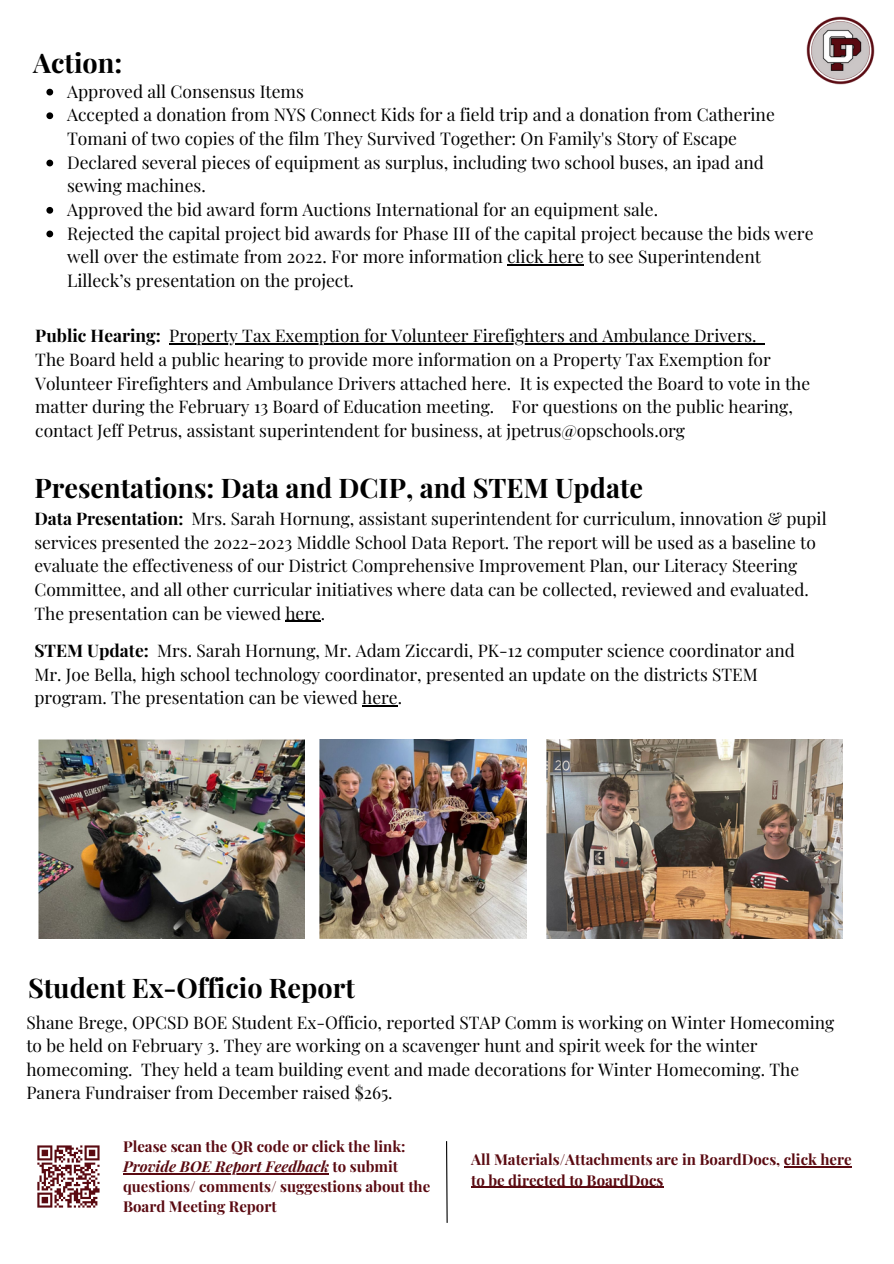
<style>
.page{position:relative;width:894px;height:1264px;background:#fff}
.page>*{position:absolute;margin:0;border:0;box-sizing:border-box;transform-origin:0 0}
.t1{font:700 27px "Playfair Display";color:#000}
.t2{font:17.4px/23.7px "Playfair Display";color:#000}
.t3{font:17.25px/23.7px "Playfair Display";color:#000}
.t4{font:700 15px/20.2px "Playfair Display";color:#5a0a11}
.s1{font-weight:700}
.s2{font-style:italic}
</style>
<div class="page">
<img style="left:806px;top:16px;width:69px;height:69px">
<svg style="left:446px;top:1141px;width:2px;height:82px"></svg>
<svg style="left:37px;top:1145px;width:63px;height:63px"></svg>
<img style="left:39px;top:739px;width:265px;height:199px">
<img style="left:546px;top:739px;width:296px;height:199px">
<img style="left:319px;top:739px;width:207px;height:200px">
<hr style="left:783px;top:1166px;width:68px;height:1px;background:#5a0a11">
<hr style="left:471px;top:1186px;width:192px;height:1px;background:#5a0a11">
<hr style="left:123px;top:1173px;width:206px;height:1px;background:#5a0a11">
<hr style="left:285px;top:620px;width:36px;height:2px;background:#000">
<hr style="left:362px;top:705px;width:35px;height:1px;background:#000">
<svg style="left:46px;top:89px;width:7px;height:6px"></svg>
<svg style="left:46px;top:112px;width:7px;height:7px"></svg>
<svg style="left:46px;top:160px;width:7px;height:6px"></svg>
<svg style="left:46px;top:207px;width:7px;height:7px"></svg>
<svg style="left:46px;top:230px;width:7px;height:7px"></svg>
<hr style="left:507px;top:264px;width:76px;height:1px;background:#000">
<hr style="left:169px;top:343px;width:587px;height:2px;background:#000">
<svg style="left:756px;top:343px;width:8px;height:2px"></svg>
<p class="t1" style="left:33px;top:44px;width:91px">Action:</p>
<p class="t2" style="left:67px;top:79px;width:238px">Approved all Consensus Items</p>
<h1 class="t2" style="left:67px;top:102px;width:709px">Accepted a donation from NYS Connect Kids for a field trip and a donation from Catherine<br>Tomani of two copies of the film They Survived Together: On Family's Story of Escape</h1>
<h2 class="t2" style="left:67px;top:149px;width:698px">Declared several pieces of equipment as surplus, including two school buses, an ipad and sewing machines.</h2>
<p class="t2" style="left:67px;top:197px;width:592px">Approved the bid award form Auctions International for an equipment sale.</p>
<p class="t2" style="left:67px;top:220px;width:747px">Rejected the capital project bid awards for Phase III of the capital project because the bids were well over the estimate from 2022. For more information click here to see Superintendent<br>Lilleck’s presentation on the project.</p>
<p class="t3" style="left:35px;top:323px;width:776px"><span class="s1">Public Hearing:</span> Property Tax Exemption for Volunteer Firefighters and Ambulance Drivers.<br>The Board held a public hearing to provide more information on a Property Tax Exemption for Volunteer Firefighters and Ambulance Drivers attached here. It is expected the Board to vote in the matter during the February 13 Board of Education meeting. For questions on the public hearing, contact Jeff Petrus, assistant superintendent for business, at jpetrus@opschools.org</p>
<h2 class="t1" style="left:34px;top:469px;width:610px">Presentations: Data and DCIP, and STEM Update</h2>
<h2 class="t3" style="left:34px;top:506px;width:793px"><span class="s1">Data Presentation:</span> Mrs. Sarah Hornung, assistant superintendent for curriculum, innovation &amp; pupil services presented the 2022-2023 Middle School Data Report. The report will be used as a baseline to evaluate the effectiveness of our District Comprehensive Improvement Plan, our Literacy Steering Committee, and all other curricular initiatives where data can be collected, reviewed and evaluated.<br>The presentation can be viewed here.</h2>
<p class="t3" style="left:34px;top:638px;width:761px"><span class="s1">STEM Update:</span> Mrs. Sarah Hornung, Mr. Adam Ziccardi, PK-12 computer science coordinator and<br>Mr. Joe Bella, high school technology coordinator, presented an update on the districts STEM program. The presentation can be viewed here.</p>
<h2 class="t1" style="left:28px;top:968px;width:328px">Student Ex-Officio Report</h2>
<h2 class="t3" style="left:26px;top:1009px;width:809px">Shane Brege, OPCSD BOE Student Ex-Officio, reported STAP Comm is working on Winter Homecoming to be held on February 3. They are working on a scavenger hunt and spirit week for the winter homecoming. They held a team building event and made decorations for Winter Homecoming. The Panera Fundraiser from December raised $265.</h2>
<h2 class="t4" style="left:123px;top:1135px;width:284px">Please scan the QR code or click the link:</h2>
<h1 class="t4" style="left:123px;top:1155px;width:309px"><span class="s2">Provide BOE Report Feedback</span> to submit questions/ comments/ suggestions about the<br>Board Meeting Report</h1>
<h2 class="t4" style="left:471px;top:1148px;width:382px">All Materials/Attachments are in BoardDocs, click here to be directed to BoardDocs</h2>
</div>
